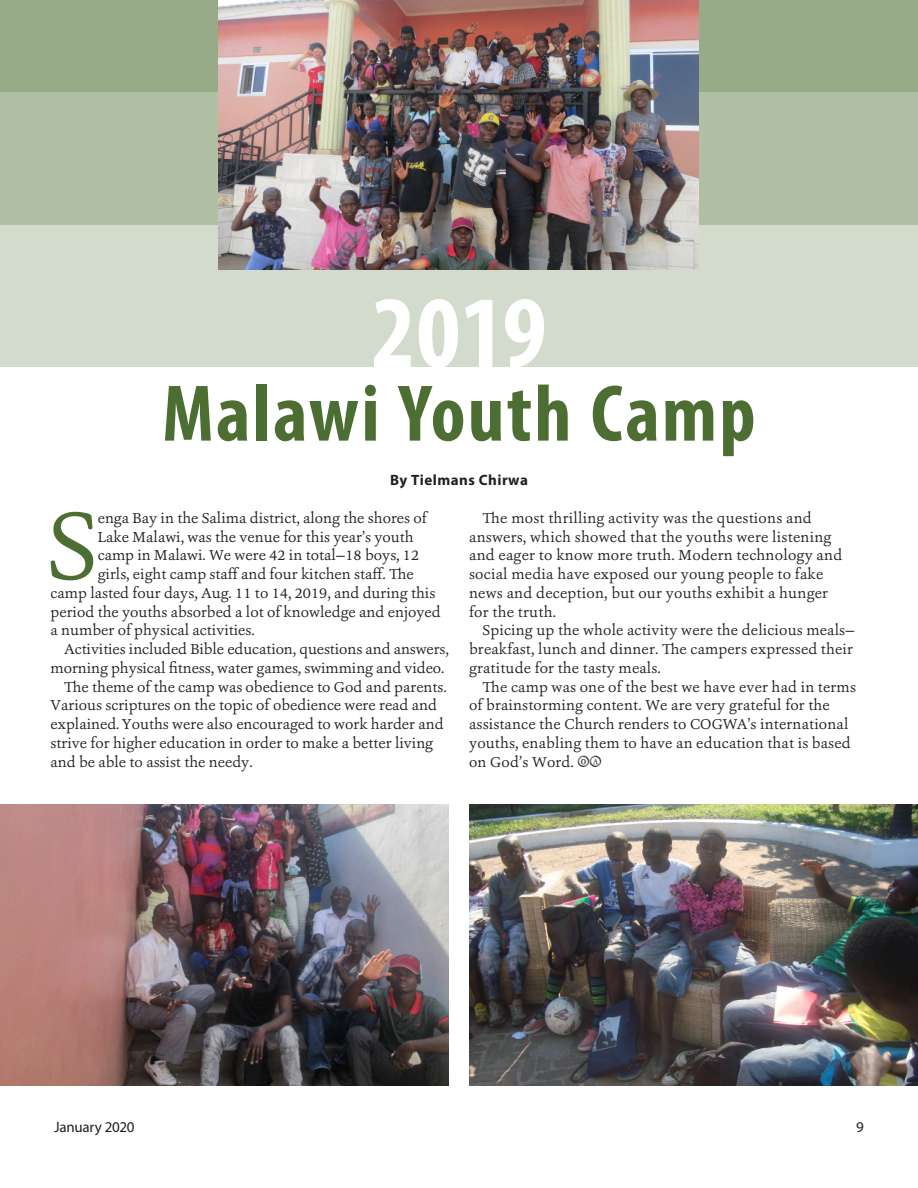
<style>
.page{position:relative;width:918px;height:1188px;background:#fff}
.page>*{position:absolute;margin:0;border:0;box-sizing:border-box;transform-origin:0 0}
.Potluck_headline_Sma{font:700 condensed 103.5px "Myriad Pro";color:#fff}
.t1{font:99.9px "Ashbury";color:#4d6e32}
.Potluck_headline_Sma-2{font:700 condensed 81px "Myriad Pro";letter-spacing:.03em;color:#4d6e32}
.t2{font:15px/18.8px "Ashbury";color:#231f20}
.Body_Copy{font:700 15px "Myriad Pro";letter-spacing:.03em;color:#231f20}
.t3{font:15px "Myriad Pro";letter-spacing:-.015em;color:#231f20}
.s1{font-family:"Type Keys"}
</style>
<div class="page">
<div style="left:0;top:0;width:918px;height:367px;background:#d3dbcc"></div>
<img style="left:469px;top:804px;width:449px;height:281px">
<img style="left:0;top:804px;width:449px;height:281px">
<div style="left:0;top:0;width:918px;height:225px;background:#b1c0a5"></div>
<div style="left:0;top:0;width:918px;height:92px;background:#98ab88"></div>
<img style="left:219px;top:0;width:480px;height:269px">
<p class="Potluck_headline_Sma" style="left:371px;top:268px;width:177px">2019</p>
<p class="Potluck_headline_Sma-2" style="left:162px;top:363px;width:595px">Malawi Youth Camp</p>
<p class="Body_Copy" style="left:390px;top:470px;width:139px">By Tielmans Chirwa</p>
<p class="t1" style="left:47px;top:482px;width:53px">S</p>
<p class="t2" style="left:98px;top:508px;width:330px">enga Bay in the Salima district, along the shores of</p>
<p class="t2" style="left:98px;top:527px;width:318px">Lake Malawi, was the venue for this year’s youth</p>
<p class="t2" style="left:98px;top:546px;width:323px">camp in Malawi. We were 42 in total—18 boys, 12</p>
<p class="t2" style="left:98px;top:565px;width:317px">girls, eight camp staff and four kitchen staff. The</p>
<p class="t2" style="left:51px;top:583px;width:386px">camp lasted four days, Aug. 11 to 14, 2019, and during this</p>
<p class="t2" style="left:51px;top:602px;width:392px">period the youths absorbed a lot of knowledge and enjoyed</p>
<p class="t2" style="left:51px;top:621px;width:206px">a number of physical activities.</p>
<p class="t2" style="left:51px;top:640px;width:400px;text-align:right">Activities included Bible education, questions and answers, morning physical fitness, water games, swimming and video.</p>
<p class="t2" style="left:51px;top:677px;width:398px;text-indent:14px">The theme of the camp was obedience to God and parents.<br>Various scriptures on the topic of obedience were read and explained. Youths were also encouraged to work harder and strive for higher education in order to make a better living and be able to assist the needy.</p>
<p class="t2" style="left:469px;top:508px;width:375px;text-indent:14px">The most thrilling activity was the questions and answers, which showed that the youths were listening and eager to know more truth. Modern technology and social media have exposed our young people to fake news and deception, but our youths exhibit a hunger for the truth.</p>
<p class="t2" style="left:469px;top:621px;width:387px;text-indent:14px">Spicing up the whole activity were the delicious meals— breakfast, lunch and dinner. The campers expressed their gratitude for the tasty meals.</p>
<p class="t2" style="left:469px;top:677px;width:388px;text-indent:14px">The camp was one of the best we have ever had in terms of brainstorming content. We are very grateful for the assistance the Church renders to COGWA’s international youths, enabling them to have an education that is based on God’s Word. <span class="s1">OA</span></p>
<p class="t3" style="left:54px;top:1117px;width:82px">January 2020</p>
<p class="t3" style="left:856px;top:1117px;width:9px">9</p>
</div>
